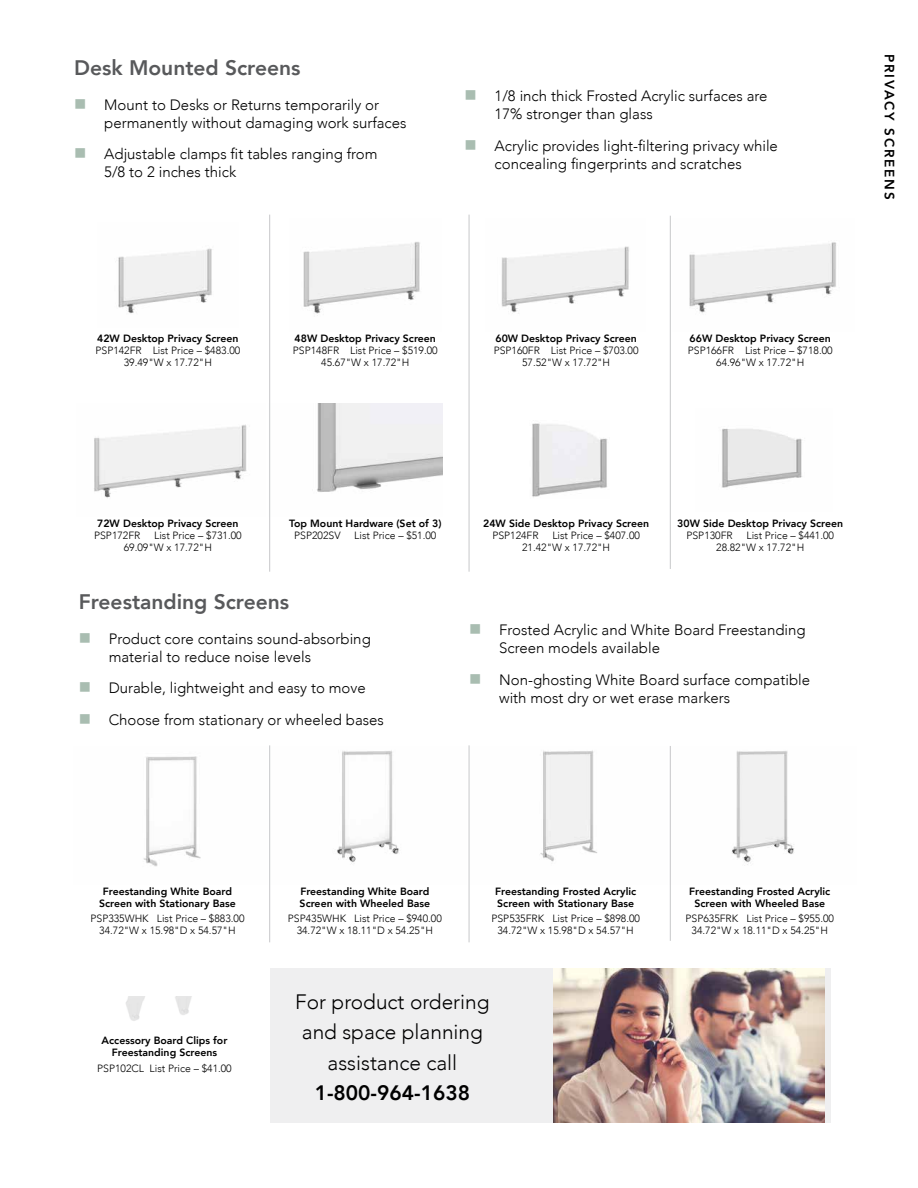
<style>
.page{position:relative;width:918px;height:1188px;background:#fff}
.page>*{position:absolute;margin:0;border:0;box-sizing:border-box;transform-origin:0 0}
.t1{font:800 21px "Avenir";color:#58595b}
.t2{font:300 20.85px/30.5px "Avenir";color:#000;text-align:center}
.t3{font:800 20.85px "Avenir";color:#000}
.t4{font:300 15px/18px "Avenir";color:#000}
.t5{font:800 13.5px "Avenir";letter-spacing:.13em;color:#000}
.t6{font:300 10.5px/12px "Avenir";color:#000;text-align:center}
.t7{font:800 10.5px/12px "Avenir";color:#000;text-align:center}
.s1{color:#a9bdb1}
</style>
<div class="page">
<img style="left:126px;top:996px;width:66px;height:25px">
<img style="left:118px;top:248px;width:94px;height:66px">
<img style="left:303px;top:242px;width:117px;height:72px">
<img style="left:501px;top:246px;width:128px;height:67px">
<img style="left:689px;top:242px;width:147px;height:71px">
<img style="left:94px;top:424px;width:153px;height:74px">
<img style="left:270px;top:404px;width:173px;height:112px">
<img style="left:532px;top:423px;width:76px;height:74px">
<img style="left:721px;top:428px;width:81px;height:60px">
<hr style="left:469px;top:215px;width:1px;height:357px;background:#c7c8ca">
<hr style="left:670px;top:216px;width:1px;height:353px;background:#c7c8ca">
<hr style="left:269px;top:215px;width:1px;height:357px;background:#c7c8ca">
<img style="left:143px;top:756px;width:58px;height:111px">
<img style="left:270px;top:746px;width:129px;height:138px">
<img style="left:540px;top:746px;width:254px;height:138px">
<hr style="left:469px;top:745px;width:1px;height:197px;background:#c7c8ca">
<hr style="left:670px;top:746px;width:1px;height:195px;background:#c7c8ca">
<hr style="left:269px;top:745px;width:1px;height:197px;background:#c7c8ca">
<div style="left:270px;top:968px;width:560px;height:155px;background:#efeff0"></div>
<img style="left:553px;top:969px;width:272px;height:153px">
<h1 class="t1" style="left:74px;top:51px;width:228px">Desk Mounted Screens</h1>
<h3 class="t4" style="left:104px;top:95px;width:304px;text-indent:-30px"><span class="s1">■</span> Mount to Desks or Returns temporarily or permanently without damaging work surfaces</h3>
<h3 class="t4" style="left:104px;top:145px;width:275px;text-indent:-30px"><span class="s1">■</span> Adjustable clamps fit tables ranging from<br>5/8 to 2 inches thick</h3>
<h3 class="t4" style="left:495px;top:87px;width:274px;text-indent:-30px"><span class="s1">■</span> 1/8 inch thick Frosted Acrylic surfaces are<br>17% stronger than glass</h3>
<h3 class="t4" style="left:465px;top:136px;width:315px;text-align:center"><span class="s1">■</span> Acrylic provides light-filtering privacy while concealing fingerprints and scratches</h3>
<p class="t5" style="left:900px;top:54px;width:147px;rotate:90deg">PRIVACY SCREENS</p>
<p class="t7" style="left:97px;top:333px;width:143px">42W Desktop Privacy Screen</p>
<p class="t6" style="left:95px;top:345px;width:146px">PSP142FR List Price – $483.00<br>39.49"W x 17.72"H</p>
<p class="t7" style="left:295px;top:333px;width:143px">48W Desktop Privacy Screen</p>
<p class="t6" style="left:293px;top:345px;width:146px">PSP148FR List Price – $519.00<br>45.67"W x 17.72"H</p>
<p class="t7" style="left:495px;top:333px;width:143px">60W Desktop Privacy Screen</p>
<p class="t6" style="left:494px;top:345px;width:146px">PSP160FR List Price – $703.00<br>57.52"W x 17.72"H</p>
<p class="t7" style="left:690px;top:333px;width:143px">66W Desktop Privacy Screen</p>
<p class="t6" style="left:688px;top:345px;width:146px">PSP166FR List Price – $718.00<br>64.96"W x 17.72"H</p>
<p class="t7" style="left:97px;top:517px;width:143px">72W Desktop Privacy Screen</p>
<p class="t6" style="left:94px;top:529px;width:48px">PSP172FR</p>
<p class="t6" style="left:124px;top:529px;width:119px;text-align:left;text-indent:30px">List Price – $731.00<br>69.09"W x 17.72"H</p>
<p class="t7" style="left:289px;top:517px;width:154px">Top Mount Hardware (Set of 3)</p>
<p class="t6" style="left:294px;top:529px;width:48px">PSP202SV</p>
<p class="t6" style="left:354px;top:529px;width:84px">List Price – $51.00</p>
<p class="t7" style="left:483px;top:517px;width:167px">24W Side Desktop Privacy Screen</p>
<p class="t6" style="left:492px;top:529px;width:48px">PSP124FR</p>
<p class="t6" style="left:522px;top:529px;width:119px;text-align:left;text-indent:30px">List Price – $407.00<br>21.42"W x 17.72"H</p>
<p class="t7" style="left:677px;top:517px;width:167px">30W Side Desktop Privacy Screen</p>
<p class="t6" style="left:686px;top:529px;width:48px">PSP130FR</p>
<p class="t6" style="left:716px;top:529px;width:119px;text-align:left;text-indent:30px">List Price – $441.00<br>28.82"W x 17.72"H</p>
<h1 class="t1" style="left:79px;top:585px;width:212px">Freestanding Screens</h1>
<h3 class="t4" style="left:109px;top:629px;width:264px;text-indent:-30px"><span class="s1">■</span> Product core contains sound-absorbing material to reduce noise levels</h3>
<h3 class="t4" style="left:79px;top:679px;width:289px"><span class="s1">■</span> Durable, lightweight and easy to move</h3>
<h3 class="t4" style="left:79px;top:711px;width:307px"><span class="s1">■</span> Choose from stationary or wheeled bases</h3>
<h3 class="t4" style="left:499px;top:621px;width:308px;text-indent:-30px"><span class="s1">■</span> Frosted Acrylic and White Board Freestanding<br>Screen models available</h3>
<h3 class="t4" style="left:499px;top:670px;width:312px;text-indent:-30px"><span class="s1">■</span> Non-ghosting White Board surface compatible with most dry or wet erase markers</h3>
<p class="t7" style="left:99px;top:885px;width:138px">Freestanding White Board<br>Screen with Stationary Base</p>
<p class="t6" style="left:90px;top:913px;width:155px">PSP335WHK List Price – $883.00<br>34.72"W x 15.98"D x 54.57"H</p>
<p class="t7" style="left:102px;top:1034px;width:127px">Accessory Board Clips for<br>Freestanding Screens</p>
<p class="t6" style="left:97px;top:1062px;width:136px">PSP102CL List Price – $41.00</p>
<p class="t7" style="left:300px;top:885px;width:132px;text-align:left">Freestanding White Board<br>Screen with Wheeled Base</p>
<p class="t6" style="left:288px;top:913px;width:155px">PSP435WHK List Price – $940.00<br>34.72"W x 18.11"D x 54.25"H</p>
<p class="t7" style="left:495px;top:885px;width:143px;text-align:left">Freestanding Frosted Acrylic<br>Screen with Stationary Base</p>
<p class="t6" style="left:491px;top:913px;width:150px">PSP535FRK List Price – $898.00<br>34.72"W x 15.98"D x 54.57"H</p>
<h2 class="t2" style="left:295px;top:986px;width:196px">For product ordering and space planning assistance call</h2>
<h2 class="t3" style="left:315px;top:1077px;width:157px">1-800-964-1638</h2>
<p class="t7" style="left:689px;top:885px;width:143px">Freestanding Frosted Acrylic<br>Screen with Wheeled Base</p>
<p class="t6" style="left:686px;top:913px;width:150px">PSP635FRK List Price – $955.00<br>34.72"W x 18.11"D x 54.25"H</p>
</div>
